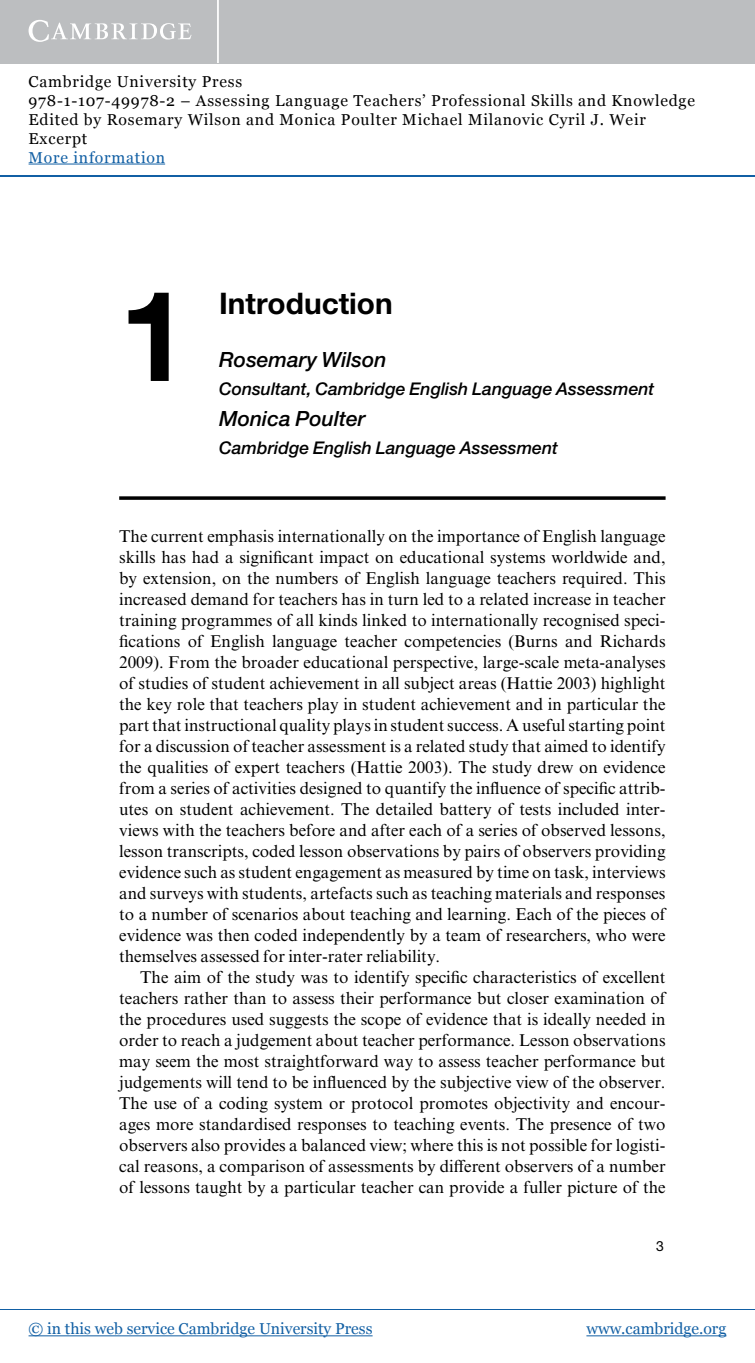
<style>
.page{position:relative;width:755px;height:1363px;background:#fff}
.page>*{position:absolute;margin:0;border:0;box-sizing:border-box;transform-origin:0 0}
.t1{font:700 126px "Helvetica Neue LT Std";color:#000}
.t2{font:700 29.75px "Helvetica Neue LT Std";color:#000}
.t3{font:italic 500 21px "Helvetica Neue LT Std";color:#000}
.t4{font:italic 500 17.5px "Helvetica Neue LT Std";color:#000}
.t5{font:17.15px/21px "Times NRMT Pro";color:#000;text-align:justify}
.t6{font:15.75px/18.7px "Georgia";letter-spacing:.05em;color:#000}
.t7{font:15.75px "Georgia";color:#115fa4}
.t8{font:15.75px "Georgia";letter-spacing:.05em;color:#115fa4}
.t9{font:14px "Helvetica Neue LT Std";color:#000}
</style>
<div class="page">
<div style="left:0;top:0;width:754px;height:63px;background:#bcbec0"></div>
<hr style="left:217px;top:0;width:2px;height:63px;background:#fff">
<svg style="left:29px;top:20px;width:162px;height:22px"></svg>
<hr style="left:29px;top:164px;width:136px;height:1px;background:#115fa4">
<hr style="left:0;top:175px;width:754px;height:2px;background:#115fa4">
<hr style="left:0;top:1308px;width:754px;height:1px;background:#115fa4">
<hr style="left:29px;top:1335px;width:343px;height:1px;background:#115fa4">
<hr style="left:586px;top:1335px;width:139px;height:1px;background:#115fa4">
<svg style="left:119px;top:496px;width:546px;height:4px;background:#1f1f1f"></svg>
<p class="t6" style="left:29px;top:72px;width:667px">Cambridge University Press<br>978-1-107-49978-2 – Assessing Language Teachers’ Professional Skills and Knowledge Edited by Rosemary Wilson and Monica Poulter Michael Milanovic Cyril J. Weir Excerpt</p>
<p class="t8" style="left:29px;top:146px;width:138px">More information</p>
<h1 class="t1" style="left:119px;top:258px;width:72px">1</h1>
<h2 class="t2" style="left:219px;top:285px;width:175px">Introduction</h2>
<p class="t3" style="left:219px;top:347px;width:169px">Rosemary Wilson</p>
<p class="t4" style="left:219px;top:378px;width:436px">Consultant, Cambridge English Language Assessment</p>
<p class="t3" style="left:219px;top:406px;width:148px">Monica Poulter</p>
<p class="t4" style="left:219px;top:438px;width:340px">Cambridge English Language Assessment</p>
<p class="t5" style="left:119px;top:526px;width:547px">The current emphasis internationally on the importance of English language skills has had a significant impact on educational systems worldwide and, by extension, on the numbers of English language teachers required. This increased demand for teachers has in turn led to a related increase in teacher training programmes of all kinds linked to internationally recognised speci&shy;fications of English language teacher competencies (Burns and Richards 2009). From the broader educational perspective, large-scale meta-analyses of studies of student achievement in all subject areas (Hattie 2003) highlight the key role that teachers play in student achievement and in particular the part that instructional quality plays in student success. A useful starting point for a discussion of teacher assessment is a related study that aimed to identify the qualities of expert teachers (Hattie 2003). The study drew on evidence from a series of activities designed to quantify the influence of specific attrib&shy;utes on student achievement. The detailed battery of tests included inter&shy;views with the teachers before and after each of a series of observed lessons, lesson transcripts, coded lesson observations by pairs of observers providing evidence such as student engagement as measured by time on task, interviews and surveys with students, artefacts such as teaching materials and responses to a number of scenarios about teaching and learning. Each of the pieces of evidence was then coded independently by a team of researchers, who were themselves assessed for inter-rater reliability.</p>
<p class="t5" style="left:119px;top:967px;width:547px;text-indent:21px">The aim of the study was to identify specific characteristics of excellent teachers rather than to assess their performance but closer examination of the procedures used suggests the scope of evidence that is ideally needed in order to reach a judgement about teacher performance. Lesson observations may seem the most straightforward way to assess teacher performance but judgements will tend to be influenced by the subjective view of the observer.<br>The use of a coding system or protocol promotes objectivity and encour&shy;ages more standardised responses to teaching events. The presence of two observers also provides a balanced view; where this is not possible for logisti&shy;cal reasons, a comparison of assessments by different observers of a number of lessons taught by a particular teacher can provide a fuller picture of the</p>
<p class="t9" style="left:655px;top:1237px;width:9px">3</p>
<p class="t7" style="left:29px;top:1317px;width:345px">© in this web service Cambridge University Press</p>
<p class="t7" style="left:586px;top:1317px;width:141px">www.cambridge.org</p>
</div>
